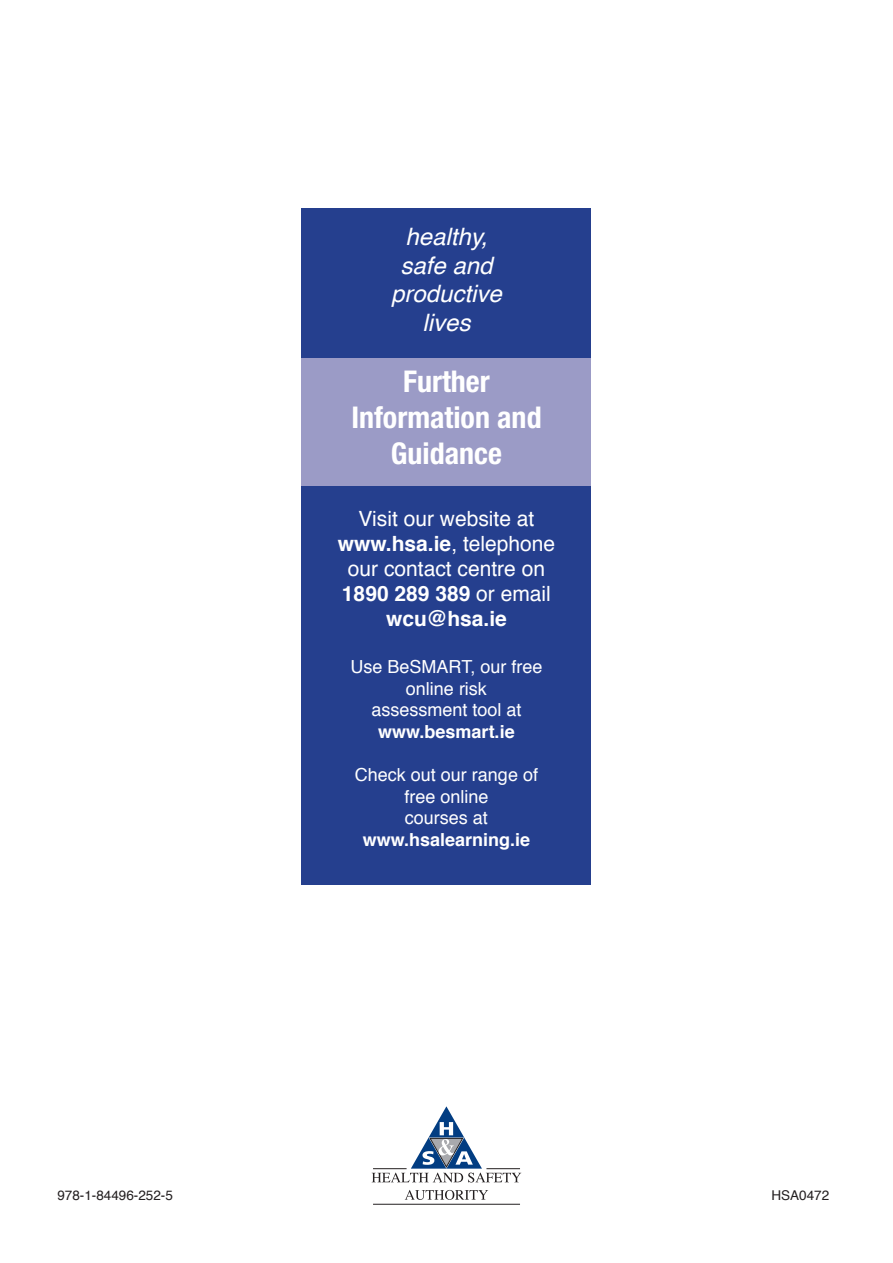
<style>
.page{position:relative;width:893px;height:1263px;background:#fff}
.page>*{position:absolute;margin:0;border:0;box-sizing:border-box;transform-origin:0 0}
.t1{font:700 condensed 30px/36px "Helvetica Neue";color:#fff;text-align:center}
.t2{font:italic 24px/28.8px "Helvetica";color:#fff;text-align:center}
.t3{font:21px/25.2px "Helvetica";color:#fff;text-align:center}
.t4{font:18px/21.6px "Helvetica";color:#fff;text-align:center}
.t5{font:700 18px "Helvetica";color:#fff}
.t6{font:13.5px "Helvetica";color:#231f20}
.s1{font-weight:700}
</style>
<div class="page">
<div style="left:302px;top:208px;width:289px;height:676px;background:#253f8e"></div>
<div style="left:302px;top:358px;width:289px;height:127px;background:#9b9bc6"></div>
<svg style="left:372px;top:1106px;width:149px;height:76px"></svg>
<svg style="left:405px;top:1190px;width:83px;height:10px"></svg>
<hr style="left:373px;top:1204px;width:147px;height:1px;background:#231f20">
<p class="t2" style="left:391px;top:222px;width:112px">healthy, safe and productive lives</p>
<h1 class="t1" style="left:351px;top:363px;width:192px">Further<br>Information and<br>Guidance</h1>
<p class="t3" style="left:338px;top:506px;width:219px">Visit our website at <span class="s1">www.hsa.ie</span>, telephone our contact centre on<br><span class="s1">1890 289 389</span> or email <span class="s1">wcu@hsa.ie</span></p>
<p class="t4" style="left:351px;top:657px;width:193px">Use BeSMART, our free online risk<br>assessment tool at</p>
<p class="t5" style="left:378px;top:717px;width:138px">www.besmart.ie</p>
<p class="t4" style="left:355px;top:765px;width:185px">Check out our range of free online<br>courses at</p>
<p class="t5" style="left:363px;top:825px;width:169px">www.hsalearning.ie</p>
<p class="t6" style="left:57px;top:1184px;width:117px">978-1-84496-252-5</p>
<p class="t6" style="left:771px;top:1184px;width:59px">HSA0472</p>
</div>
